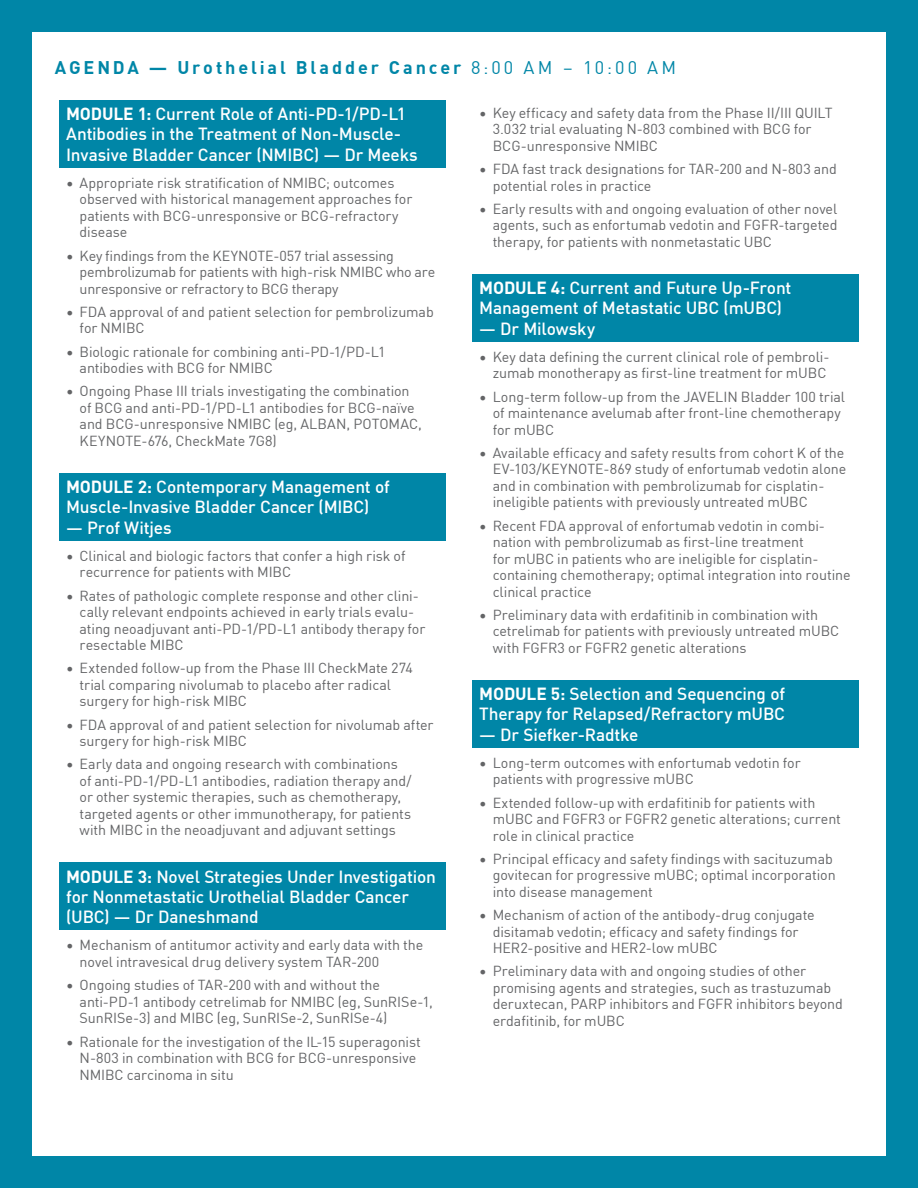
<style>
.page{position:relative;width:918px;height:1188px;background:#0086a7}
.page>*{position:absolute;margin:0;border:0;box-sizing:border-box;transform-origin:0 0}
.t1{font:700 18px "DINOT";letter-spacing:.16em;color:#0086a7}
.t2{font:500 17.25px/20.2px "DINOT";letter-spacing:-.01em;color:#fff}
.t3{font:14.25px/16.5px "DINOT";letter-spacing:-.005em;color:#636466}
.s1{font-weight:400}
.s2{font-weight:700}
</style>
<div class="page">
<div style="left:32px;top:32px;width:854px;height:1124px;background:#fff"></div>
<div style="left:59px;top:100px;width:387px;height:67px;background:#0086a7"></div>
<div style="left:59px;top:473px;width:387px;height:67px;background:#0086a7"></div>
<div style="left:59px;top:863px;width:387px;height:67px;background:#0086a7"></div>
<div style="left:472px;top:274px;width:387px;height:67px;background:#0086a7"></div>
<div style="left:472px;top:680px;width:387px;height:67px;background:#0086a7"></div>
<p class="t1" style="left:55px;top:54px;width:623px">AGENDA — Urothelial Bladder Cancer <span class="s1">8:00 AM – 10:00 AM</span></p>
<p class="t2" style="left:66px;top:102px;width:353px"><span class="s2">MODULE 1:</span> Current Role of Anti-PD-1/PD-L1<br>Antibodies in the Treatment of Non-Muscle-<br>Invasive Bladder Cancer (NMIBC) — Dr Meeks</p>
<p class="t3" style="left:80px;top:173px;width:334px;text-indent:-13px">• Appropriate risk stratification of NMIBC; outcomes observed with historical management approaches for patients with BCG-unresponsive or BCG-refractory disease</p>
<p class="t3" style="left:80px;top:246px;width:357px;text-indent:-14px">• Key findings from the KEYNOTE-057 trial assessing pembrolizumab for patients with high-risk NMIBC who are unresponsive or refractory to BCG therapy</p>
<p class="t3" style="left:80px;top:302px;width:356px;text-indent:-13px">• FDA approval of and patient selection for pembrolizumab for NMIBC</p>
<p class="t3" style="left:80px;top:342px;width:307px;text-indent:-13px">• Biologic rationale for combining anti-PD-1/PD-L1 antibodies with BCG for NMIBC</p>
<p class="t3" style="left:80px;top:382px;width:344px;text-indent:-13px">• Ongoing Phase III trials investigating the combination of BCG and anti-PD-1/PD-L1 antibodies for BCG-naïve and BCG-unresponsive NMIBC (eg, ALBAN, POTOMAC, KEYNOTE-676, CheckMate 7G8)</p>
<p class="t2" style="left:66px;top:475px;width:325px"><span class="s2">MODULE 2:</span> Contemporary Management of<br>Muscle-Invasive Bladder Cancer (MIBC)</p>
<p class="t2" style="left:66px;top:516px;width:107px">— Prof Witjes</p>
<p class="t3" style="left:80px;top:546px;width:327px;text-indent:-13px">• Clinical and biologic factors that confer a high risk of recurrence for patients with MIBC</p>
<p class="t3" style="left:80px;top:586px;width:347px;text-indent:-13px">• Rates of pathologic complete response and other clini&shy;cally relevant endpoints achieved in early trials evalu&shy;ating neoadjuvant anti-PD-1/PD-L1 antibody therapy for resectable MIBC</p>
<p class="t3" style="left:80px;top:659px;width:335px;text-indent:-13px">• Extended follow-up from the Phase III CheckMate 274 trial comparing nivolumab to placebo after radical surgery for high-risk MIBC</p>
<p class="t3" style="left:80px;top:715px;width:355px;text-indent:-13px">• FDA approval of and patient selection for nivolumab after surgery for high-risk MIBC</p>
<p class="t3" style="left:80px;top:755px;width:333px;text-indent:-13px">• Early data and ongoing research with combinations of anti-PD-1/PD-L1 antibodies, radiation therapy and/ or other systemic therapies, such as chemotherapy, targeted agents or other immunotherapy, for patients with MIBC in the neoadjuvant and adjuvant settings</p>
<p class="t2" style="left:66px;top:865px;width:371px"><span class="s2">MODULE 3:</span> Novel Strategies Under Investigation for Nonmetastatic Urothelial Bladder Cancer (UBC) — Dr Daneshmand</p>
<p class="t3" style="left:80px;top:936px;width:345px;text-indent:-13px">• Mechanism of antitumor activity and early data with the novel intravesical drug delivery system TAR-200</p>
<p class="t3" style="left:80px;top:976px;width:355px;text-indent:-13px">• Ongoing studies of TAR-200 with and without the anti-PD-1 antibody cetrelimab for NMIBC (eg, SunRISe-1,<br>SunRISe-3) and MIBC (eg, SunRISe-2, SunRISe-4)</p>
<p class="t3" style="left:80px;top:1032px;width:343px;text-indent:-13px">• Rationale for the investigation of the IL-15 superagonist<br>N-803 in combination with BCG for BCG-unresponsive<br>NMIBC carcinoma in situ</p>
<p class="t3" style="left:493px;top:103px;width:342px;text-indent:-13px">• Key efficacy and safety data from the Phase II/III QUILT<br>3.032 trial evaluating N-803 combined with BCG for<br>BCG-unresponsive NMIBC</p>
<p class="t3" style="left:493px;top:159px;width:346px;text-indent:-13px">• FDA fast track designations for TAR-200 and N-803 and potential roles in practice</p>
<p class="t3" style="left:493px;top:199px;width:346px;text-align:justify;text-indent:-13px">• Early results with and ongoing evaluation of other novel agents, such as enfortumab vedotin and FGFR-targeted therapy, for patients with nonmetastatic UBC</p>
<p class="t2" style="left:479px;top:276px;width:314px"><span class="s2">MODULE 4:</span> Current and Future Up-Front<br>Management of Metastatic UBC (mUBC)</p>
<p class="t2" style="left:479px;top:317px;width:117px">— Dr Milowsky</p>
<p class="t3" style="left:479px;top:347px;width:352px;text-align:right">• Key data defining the current clinical role of pembroli&shy;zumab monotherapy as first-line treatment for mUBC</p>
<p class="t3" style="left:493px;top:387px;width:354px;text-indent:-13px">• Long-term follow-up from the JAVELIN Bladder 100 trial of maintenance avelumab after front-line chemotherapy for mUBC</p>
<p class="t3" style="left:493px;top:443px;width:355px;text-indent:-13px">• Available efficacy and safety results from cohort K of the EV-103/KEYNOTE-869 study of enfortumab vedotin alone and in combination with pembrolizumab for cisplatin&shy;ineligible patients with previously untreated mUBC</p>
<p class="t3" style="left:493px;top:516px;width:359px;text-indent:-13px">• Recent FDA approval of enfortumab vedotin in combi&shy;nation with pembrolizumab as first-line treatment<br>for mUBC in patients who are ineligible for cisplatin&shy;containing chemotherapy; optimal integration into routine clinical practice</p>
<p class="t3" style="left:493px;top:605px;width:348px;text-indent:-14px">• Preliminary data with erdafitinib in combination with cetrelimab for patients with previously untreated mUBC with FGFR3 or FGFR2 genetic alterations</p>
<p class="t2" style="left:479px;top:682px;width:307px"><span class="s2">MODULE 5:</span> Selection and Sequencing of<br>Therapy for Relapsed/Refractory mUBC</p>
<p class="t2" style="left:479px;top:723px;width:161px">— Dr Siefker-Radtke</p>
<p class="t3" style="left:493px;top:753px;width:309px;text-indent:-13px">• Long-term outcomes with enfortumab vedotin for patients with progressive mUBC</p>
<p class="t3" style="left:493px;top:793px;width:350px;text-indent:-13px">• Extended follow-up with erdafitinib for patients with mUBC and FGFR3 or FGFR2 genetic alterations; current role in clinical practice</p>
<p class="t3" style="left:493px;top:849px;width:345px;text-indent:-14px">• Principal efficacy and safety findings with sacituzumab govitecan for progressive mUBC; optimal incorporation into disease management</p>
<p class="t3" style="left:493px;top:906px;width:323px;text-indent:-13px">• Mechanism of action of the antibody-drug conjugate disitamab vedotin; efficacy and safety findings for<br>HER2-positive and HER2-low mUBC</p>
<p class="t3" style="left:493px;top:962px;width:352px;text-indent:-13px">• Preliminary data with and ongoing studies of other promising agents and strategies, such as trastuzumab deruxtecan, PARP inhibitors and FGFR inhibitors beyond erdafitinib, for mUBC</p>
</div>
